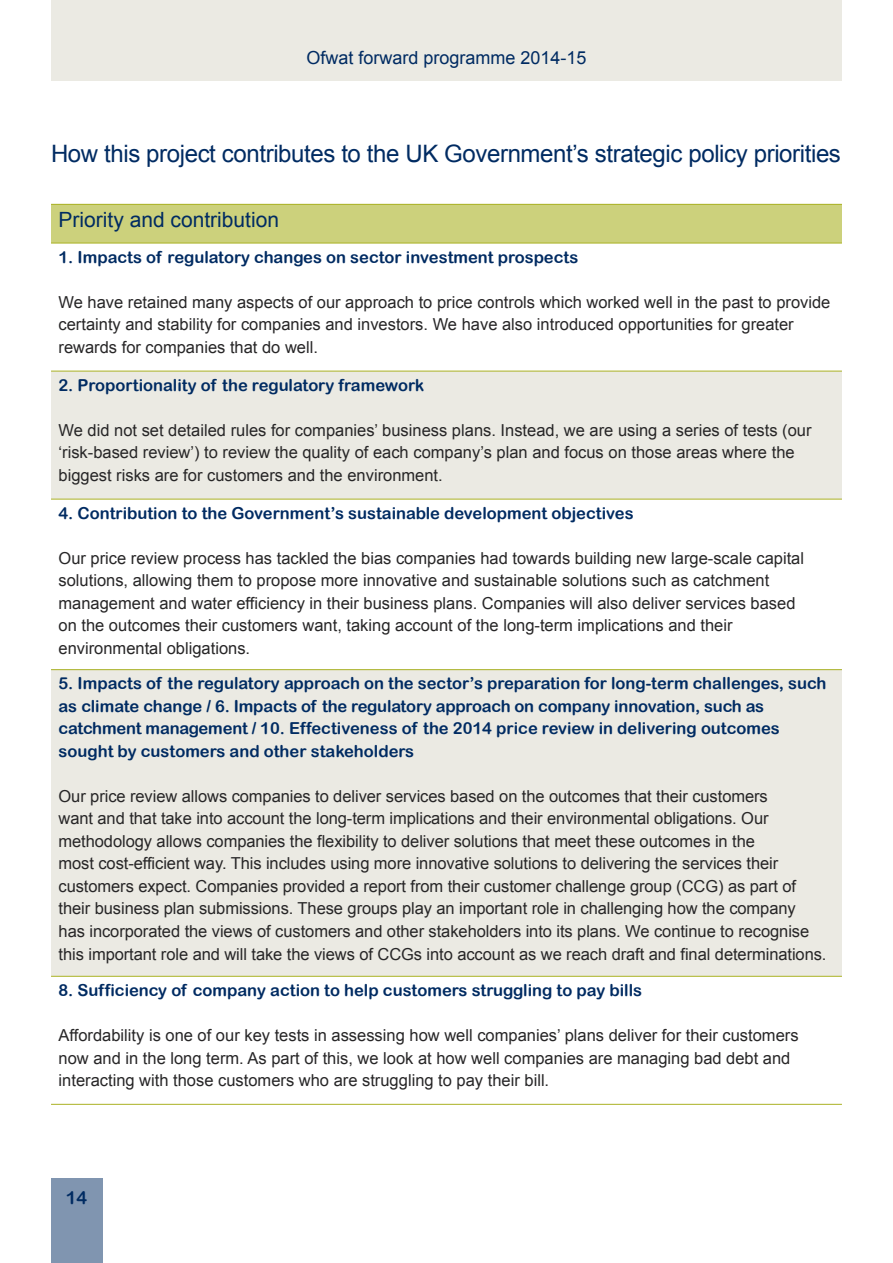
<style>
.page{position:relative;width:893px;height:1263px;background:#fff}
.page>*{position:absolute;margin:0;border:0;box-sizing:border-box;transform-origin:0 0}
.t1{font:24px "Arial";letter-spacing:-.015em;color:#002b62}
.t2{font:21px "Arial";color:#002b62}
.t3{font:18px "Arial";color:#002b62}
.t4{font:18px "Arial Rounded MT Bold";color:#002b62}
.t5{font:16.5px/22.5px "Arial";color:#272627}
.t6{font:16.5px/22.5px "Arial Rounded MT Bold";color:#002b62}
</style>
<div class="page">
<div style="left:51px;top:1178px;width:51px;height:85px;background:#8095b0"></div>
<div style="left:51px;top:0;width:791px;height:81px;background:#ebeae3"></div>
<div style="left:51px;top:204px;width:791px;height:39px;background:#ccd17c"></div>
<div style="left:51px;top:371px;width:791px;height:128px;background:#ebeae3"></div>
<div style="left:51px;top:670px;width:791px;height:306px;background:#ebeae3"></div>
<hr style="left:51px;top:204px;width:791px;height:1px;background:#aab224">
<hr style="left:51px;top:243px;width:791px;height:1px;background:#aab224">
<hr style="left:51px;top:371px;width:791px;height:1px;background:#aab224">
<hr style="left:51px;top:499px;width:791px;height:1px;background:#aab224">
<hr style="left:51px;top:669px;width:791px;height:1px;background:#aab224">
<hr style="left:51px;top:976px;width:791px;height:1px;background:#aab224">
<hr style="left:51px;top:1104px;width:791px;height:1px;background:#aab224">
<p class="t3" style="left:306px;top:48px;width:282px">Ofwat forward programme 2014-15</p>
<h1 class="t1" style="left:51px;top:140px;width:791px">How this project contributes to the UK Government’s strategic policy priorities</h1>
<p class="t2" style="left:59px;top:208px;width:222px">Priority and contribution</p>
<p class="t6" style="left:59px;top:245px;width:521px">1. Impacts of regulatory changes on sector investment prospects</p>
<p class="t5" style="left:59px;top:291px;width:773px">We have retained many aspects of our approach to price controls which worked well in the past to provide certainty and stability for companies and investors. We have also introduced opportunities for greater rewards for companies that do well.</p>
<p class="t6" style="left:59px;top:373px;width:367px">2. Proportionality of the regulatory framework</p>
<p class="t5" style="left:59px;top:419px;width:754px">We did not set detailed rules for companies’ business plans. Instead, we are using a series of tests (our ‘risk-based review’) to review the quality of each company’s plan and focus on those areas where the biggest risks are for customers and the environment.</p>
<p class="t6" style="left:59px;top:501px;width:577px">4. Contribution to the Government’s sustainable development objectives</p>
<p class="t5" style="left:59px;top:547px;width:747px">Our price review process has tackled the bias companies had towards building new large-scale capital solutions, allowing them to propose more innovative and sustainable solutions such as catchment management and water efficiency in their business plans. Companies will also deliver services based on the outcomes their customers want, taking account of the long-term implications and their environmental obligations.</p>
<p class="t6" style="left:59px;top:672px;width:769px">5. Impacts of the regulatory approach on the sector’s preparation for long-term challenges, such as climate change / 6. Impacts of the regulatory approach on company innovation, such as catchment management / 10. Effectiveness of the 2014 price review in delivering outcomes sought by customers and other stakeholders</p>
<p class="t5" style="left:59px;top:785px;width:769px">Our price review allows companies to deliver services based on the outcomes that their customers<br>want and that take into account the long-term implications and their environmental obligations. Our methodology allows companies the flexibility to deliver solutions that meet these outcomes in the<br>most cost-efficient way. This includes using more innovative solutions to delivering the services their customers expect. Companies provided a report from their customer challenge group (CCG) as part of their business plan submissions. These groups play an important role in challenging how the company<br>has incorporated the views of customers and other stakeholders into its plans. We continue to recognise this important role and will take the views of CCGs into account as we reach draft and final determinations.</p>
<p class="t6" style="left:59px;top:979px;width:585px">8. Sufficiency of company action to help customers struggling to pay bills</p>
<p class="t5" style="left:59px;top:1024px;width:742px">Affordability is one of our key tests in assessing how well companies’ plans deliver for their customers now and in the long term. As part of this, we look at how well companies are managing bad debt and interacting with those customers who are struggling to pay their bill.</p>
<p class="t4" style="left:66px;top:1187px;width:23px">14</p>
</div>
